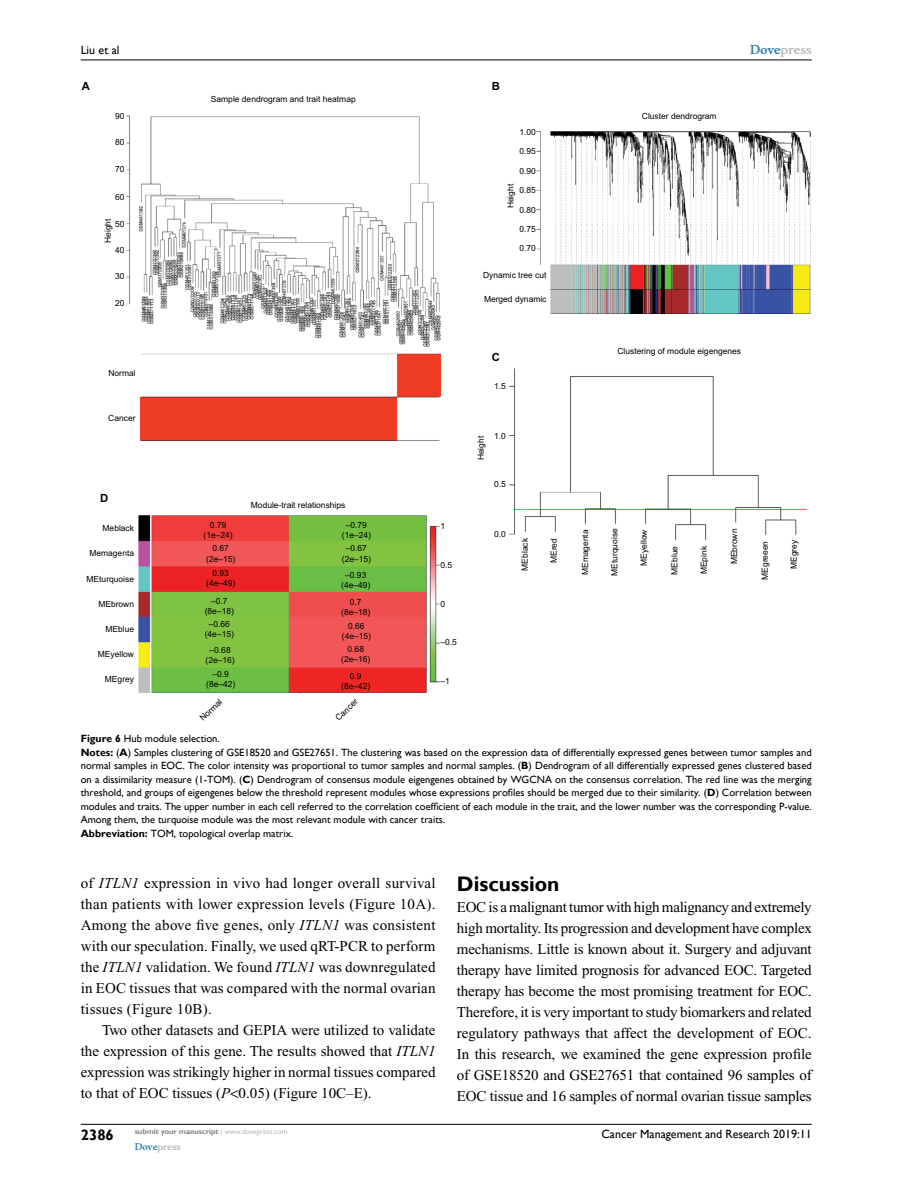
<style>
.page{position:relative;width:918px;height:1188px;background:#fff}
.page>*{position:absolute;margin:0;border:0;box-sizing:border-box;transform-origin:0 0}
.t1{font:700 21px "Gill Sans";color:#000}
.t2{font:15px/21px "Times New Roman";color:#000;text-align:justify}
.t3{font:700 15px "Gill Sans";color:#000}
.t4{font:12px "Gill Sans";color:#000}
.t5{font:700 12px "Musee";color:#b8babc}
.t6{font:700 11.25px "Arial";color:#000}
.t7{font:10.5px/13.5px "Gill Sans";color:#000}
.t8{font:700 9px "Musee";color:#b8babc}
.t9{font:8.4px/10.2px "Arial";color:#000;text-align:center}
.t10{font:700 7.5px "Gill Sans";color:#808285}
.s1{color:#3785ad}
.s2{font-weight:700}
.s3{font-style:italic}
.s4{font-weight:400;color:#b8babc}
</style>
<div class="page">
<hr style="left:81px;top:1124px;width:731px;height:1px;background:#000">
<hr style="left:81px;top:60px;width:731px;height:1px;background:#000">
<img style="left:537px;top:132px;width:274px;height:181px">
<img style="left:139px;top:516px;width:300px;height:176px">
<img style="left:126px;top:116px;width:315px;height:325px">
<img style="left:509px;top:369px;width:297px;height:171px">
<p class="t4" style="left:81px;top:43px;width:40px">Liu et al</p>
<p class="t6" style="left:82px;top:79px;width:10px">A</p>
<p class="t6" style="left:492px;top:79px;width:10px">B</p>
<p class="t9" style="left:115px;top:111px;width:11px">90</p>
<p class="t9" style="left:115px;top:137px;width:11px">80</p>
<p class="t9" style="left:115px;top:164px;width:11px">70</p>
<p class="t9" style="left:115px;top:192px;width:11px">60</p>
<p class="t9" style="left:103px;top:243px;width:26px;rotate:-90deg">Height</p>
<p class="t9" style="left:115px;top:219px;width:11px">50</p>
<p class="t9" style="left:115px;top:245px;width:11px">40</p>
<p class="t9" style="left:115px;top:271px;width:11px">30</p>
<p class="t9" style="left:115px;top:298px;width:11px">20</p>
<p class="t9" style="left:211px;top:94px;width:146px">Sample dendrogram and trait heatmap</p>
<p class="t9" style="left:519px;top:127px;width:18px">1.00</p>
<p class="t9" style="left:519px;top:146px;width:18px">0.95</p>
<p class="t9" style="left:519px;top:166px;width:18px">0.90</p>
<p class="t9" style="left:505px;top:208px;width:26px;rotate:-90deg">Height</p>
<p class="t9" style="left:519px;top:185px;width:18px">0.85</p>
<p class="t9" style="left:519px;top:204px;width:18px">0.80</p>
<p class="t9" style="left:519px;top:224px;width:18px">0.75</p>
<p class="t9" style="left:519px;top:243px;width:18px">0.70</p>
<p class="t9" style="left:483px;top:270px;width:65px">Dynamic tree cut</p>
<p class="t9" style="left:484px;top:294px;width:64px">Merged dynamic</p>
<p class="t9" style="left:642px;top:111px;width:76px">Cluster dendrogram</p>
<p class="t5" style="left:750px;top:43px;width:63px"><span class="s1">Dove</span>press</p>
<p class="t9" style="left:108px;top:368px;width:29px">Normal</p>
<p class="t9" style="left:108px;top:413px;width:29px">Cancer</p>
<p class="t6" style="left:100px;top:490px;width:10px">D</p>
<p class="t9" style="left:251px;top:500px;width:96px">Module-trait relationships</p>
<p class="t9" style="left:103px;top:523px;width:33px">Meblack</p>
<p class="t9" style="left:204px;top:520px;width:31px">0.79 (1e–24)</p>
<p class="t9" style="left:342px;top:520px;width:31px">–0.79 (1e–24)</p>
<p class="t9" style="left:342px;top:543px;width:31px">–0.67 (2e–15)</p>
<p class="t9" style="left:341px;top:570px;width:31px">–0.93 (4e–49)</p>
<p class="t9" style="left:441px;top:521px;width:6px">1</p>
<p class="t9" style="left:206px;top:543px;width:31px">0.67 (2e–15)</p>
<p class="t9" style="left:206px;top:568px;width:31px">0.93 (4e–49)</p>
<p class="t9" style="left:205px;top:596px;width:31px">–0.7 (8e–18)</p>
<p class="t9" style="left:89px;top:548px;width:46px">Memagenta</p>
<p class="t9" style="left:87px;top:574px;width:49px">MEturquoise</p>
<p class="t9" style="left:98px;top:599px;width:37px">MEbrown</p>
<p class="t9" style="left:105px;top:624px;width:30px">MEblue</p>
<p class="t9" style="left:98px;top:649px;width:38px">MEyellow</p>
<p class="t9" style="left:105px;top:674px;width:31px">MEgrey</p>
<p class="t9" style="left:441px;top:675px;width:11px">–1</p>
<p class="t9" style="left:441px;top:560px;width:13px">0.5</p>
<p class="t9" style="left:341px;top:597px;width:31px">0.7 (8e–18)</p>
<p class="t9" style="left:342px;top:620px;width:31px">0.66 (4e–15)</p>
<p class="t9" style="left:341px;top:644px;width:31px">0.68 (2e–16)</p>
<p class="t9" style="left:341px;top:671px;width:31px">0.9 (8e–42)</p>
<p class="t9" style="left:441px;top:599px;width:6px">0</p>
<p class="t9" style="left:205px;top:619px;width:31px">–0.66 (4e–15)</p>
<p class="t9" style="left:206px;top:645px;width:31px">–0.68 (2e–16)</p>
<p class="t9" style="left:206px;top:669px;width:31px">–0.9 (8e–42)</p>
<p class="t9" style="left:441px;top:637px;width:18px">–0.5</p>
<p class="t9" style="left:198px;top:715px;width:29px;rotate:-43deg">Normal</p>
<p class="t9" style="left:333px;top:715px;width:29px;rotate:-43deg">Cancer</p>
<p class="t6" style="left:492px;top:349px;width:10px">C</p>
<p class="t9" style="left:494px;top:381px;width:13px">1.5</p>
<p class="t9" style="left:617px;top:346px;width:125px">Clustering of module eigengenes</p>
<p class="t9" style="left:476px;top:460px;width:26px;rotate:-90deg">Height</p>
<p class="t9" style="left:494px;top:430px;width:13px">1.0</p>
<p class="t9" style="left:494px;top:479px;width:13px">0.5</p>
<p class="t9" style="left:494px;top:528px;width:13px">0.0</p>
<p class="t9" style="left:520px;top:571px;width:34px;rotate:-90deg">MEblack</p>
<p class="t9" style="left:549px;top:563px;width:26px;rotate:-90deg">MEred</p>
<p class="t9" style="left:580px;top:575px;width:47px;rotate:-90deg">MEmagenta</p>
<p class="t9" style="left:610px;top:576px;width:49px;rotate:-90deg">MEturquoise</p>
<p class="t9" style="left:639px;top:566px;width:38px;rotate:-90deg">MEyellow</p>
<p class="t9" style="left:669px;top:575px;width:30px;rotate:-90deg">MEblue</p>
<p class="t9" style="left:699px;top:574px;width:30px;rotate:-90deg">MEpink</p>
<p class="t9" style="left:729px;top:564px;width:37px;rotate:-90deg">MEbrown</p>
<p class="t9" style="left:760px;top:580px;width:41px;rotate:-90deg">MEgreeen</p>
<p class="t9" style="left:789px;top:569px;width:31px;rotate:-90deg">MEgrey</p>
<p class="t7" style="left:81px;top:732px;width:732px"><span class="s2">Figure 6</span> Hub module selection.<br><span class="s2">Notes:</span> (<span class="s2">A</span>) Samples clustering of GSE18520 and GSE27651. The clustering was based on the expression data of differentially expressed genes between tumor samples and normal samples in EOC. The color intensity was proportional to tumor samples and normal samples. (<span class="s2">B</span>) Dendrogram of all differentially expressed genes clustered based on a dissimilarity measure (1-TOM). (<span class="s2">C</span>) Dendrogram of consensus module eigengenes obtained by WGCNA on the consensus correlation. The red line was the merging threshold, and groups of eigengenes below the threshold represent modules whose expressions profiles should be merged due to their similarity. (<span class="s2">D</span>) Correlation between modules and traits. The upper number in each cell referred to the correlation coefficient of each module in the trait, and the lower number was the corresponding P-value.<br>Among them, the turquoise module was the most relevant module with cancer traits.<br><span class="s2">Abbreviation:</span> TOM, topological overlap matrix.</p>
<p class="t2" style="left:81px;top:872px;width:356px">of <span class="s3">ITLN1</span> expression in vivo had longer overall survival than patients with lower expression levels (Figure 10A).<br>Among the above five genes, only <span class="s3">ITLN1</span> was consistent with our speculation. Finally, we used qRT-PCR to perform the <span class="s3">ITLN1</span> validation. We found <span class="s3">ITLN1</span> was downregulated in EOC tissues that was compared with the normal ovarian tissues (Figure 10B).</p>
<p class="t2" style="left:81px;top:1019px;width:356px;text-indent:21px">Two other datasets and GEPIA were utilized to validate the expression of this gene. The results showed that <span class="s3">ITLN1 </span>expression was strikingly higher in normal tissues compared to that of EOC tissues (<span class="s3">P</span> 0.05) (Figure 10C–E).</p>
<h1 class="t1" style="left:457px;top:871px;width:104px">Discussion</h1>
<p class="t2" style="left:457px;top:896px;width:357px">EOC is a malignant tumor with high malignancy and extremely high mortality. Its progression and development have complex mechanisms. Little is known about it. Surgery and adjuvant therapy have limited prognosis for advanced EOC. Targeted therapy has become the most promising treatment for EOC.<br>Therefore, it is very important to study biomarkers and related regulatory pathways that affect the development of EOC.<br>In this research, we examined the gene expression profile of GSE18520 and GSE27651 that contained 96 samples of EOC tissue and 16 samples of normal ovarian tissue samples</p>
<p class="t3" style="left:81px;top:1126px;width:35px">2386</p>
<p class="t10" style="left:135px;top:1127px;width:154px">submit your manuscript <span class="s4">| www.dovepress.com</span></p>
<p class="t8" style="left:135px;top:1141px;width:48px"><span class="s1">Dove</span>press</p>
<p class="t4" style="left:601px;top:1127px;width:212px">Cancer Management and Research 2019:11</p>
</div>
